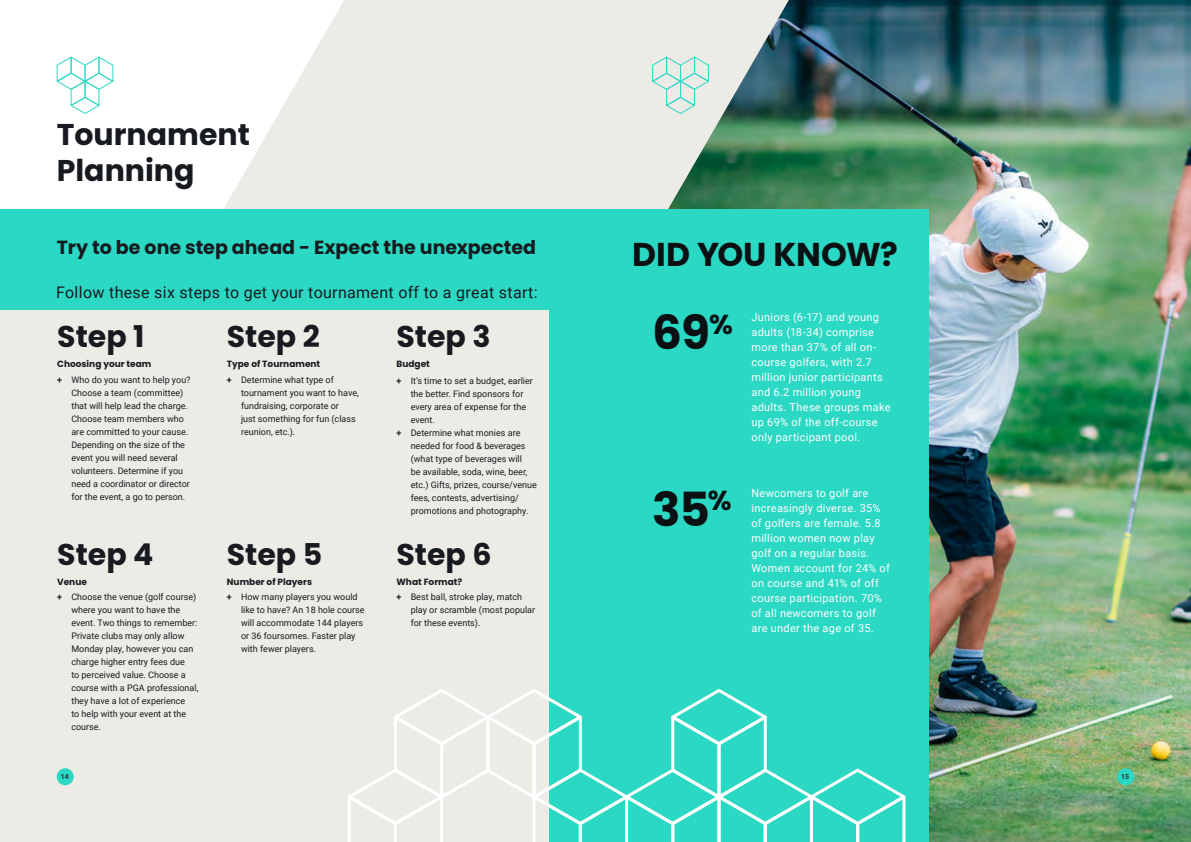
<style>
.page{position:relative;width:1191px;height:842px;background:#fff}
.page>*{position:absolute;margin:0;border:0;box-sizing:border-box;transform-origin:0 0}
.Headline_2{font:700 47px "Poppins";color:#0b1113}
.Headline_2-2{font:700 33px "Poppins";letter-spacing:-.005em;color:#0b1113}
.Paragraph_Style_1{font:700 30px "Poppins";color:#171a1e}
.Headline_2-3{font:700 30px/36px "Poppins";color:#171a1e}
.Headline_4{font:700 19px "Poppins";color:#171a1e}
.Body_Text_10_14_Left{font:16px "Roboto";letter-spacing:.02em;color:#171a1e}
.Body_Text_10_14_Left-2{font:11px/15px "Roboto";letter-spacing:.025em;color:#fff}
.t1{font:9px/13px "Roboto";color:#171a1e}
.Headline_5{font:700 9px "Poppins";color:#171a1e}
.t2{font:700 7px "Roboto";color:#312f30}
.s1{font-weight:700}
</style>
<div class="page">
<svg style="left:0;top:72px;width:303px;height:138px"></svg>
<div style="left:303px;top:0;width:310px;height:210px;background:#ecebe6"></div>
<img style="left:613px;top:0;width:578px;height:842px">
<div style="left:0;top:210px;width:928px;height:632px;background:#2bd8c4"></div>
<div style="left:0;top:310px;width:548px;height:532px;background:#ecebe6"></div>
<svg style="left:348px;top:687px;width:558px;height:155px"></svg>
<svg style="left:56px;top:56px;width:59px;height:59px"></svg>
<svg style="left:651px;top:56px;width:59px;height:59px;background:#d4e8e1"></svg>
<div style="left:57px;top:768px;width:17px;height:17px;background:#2bd8c4;border-radius:50%"></div>
<div style="left:1117px;top:768px;width:17px;height:17px;background:#2bd8c4;border-radius:50%"></div>
<p class="Headline_2-3" style="left:57px;top:117px;width:195px">Tournament<br>Planning</p>
<p class="Headline_4" style="left:57px;top:236px;width:481px">Try to be one step ahead - Expect the unexpected</p>
<p class="Body_Text_10_14_Left" style="left:56px;top:281px;width:483px">Follow these six steps to get your tournament off to a great start:</p>
<p class="Paragraph_Style_1" style="left:57px;top:319px;width:89px">Step 1</p>
<p class="Headline_5" style="left:57px;top:359px;width:96px">Choosing your team</p>
<p class="t1" style="left:71px;top:373px;width:121px;text-indent:-14px"><span class="s1">+</span> Who do you want to help you?<br>Choose a team (committee) that will help lead the charge.<br>Choose team members who are committed to your cause.<br>Depending on the size of the event you will need several volunteers. Determine if you need a coordinator or director for the event, a go to person.</p>
<p class="Paragraph_Style_1" style="left:57px;top:537px;width:98px">Step 4</p>
<p class="Headline_5" style="left:57px;top:576px;width:31px">Venue</p>
<p class="t1" style="left:71px;top:590px;width:129px;text-indent:-14px"><span class="s1">+</span> Choose the venue (golf course) where you want to have the event. Two things to remember:<br>Private clubs may only allow<br>Monday play, however you can charge higher entry fees due<br>to perceived value. Choose a course with a PGA professional, they have a lot of experience<br>to help with your event at the course.</p>
<p class="Paragraph_Style_1" style="left:227px;top:319px;width:94px">Step 2</p>
<p class="Headline_5" style="left:227px;top:359px;width:95px">Type of Tournament</p>
<p class="t1" style="left:241px;top:373px;width:119px;text-indent:-14px"><span class="s1">+</span> Determine what type of tournament you want to have, fundraising, corporate or<br>just something for fun (class reunion, etc.).</p>
<p class="Paragraph_Style_1" style="left:227px;top:537px;width:97px">Step 5</p>
<p class="Headline_5" style="left:227px;top:576px;width:87px">Number of Players</p>
<p class="t1" style="left:241px;top:590px;width:125px;text-indent:-14px"><span class="s1">+</span> How many players you would like to have? An 18 hole course will accommodate 144 players or 36 foursomes. Faster play with fewer players.</p>
<p class="Paragraph_Style_1" style="left:396px;top:319px;width:95px">Step 3</p>
<p class="Headline_5" style="left:396px;top:359px;width:35px">Budget</p>
<p class="t1" style="left:411px;top:374px;width:124px;text-indent:-14px"><span class="s1">+</span> It’s time to set a budget, earlier the better. Find sponsors for every area of expense for the event.</p>
<p class="t1" style="left:411px;top:426px;width:128px;text-indent:-14px"><span class="s1">+</span> Determine what monies are needed for food &amp; beverages (what type of beverages will<br>be available, soda, wine, beer, etc.) Gifts, prizes, course/venue fees, contests, advertising/ promotions and photography.</p>
<p class="Paragraph_Style_1" style="left:396px;top:537px;width:96px">Step 6</p>
<p class="Headline_5" style="left:396px;top:576px;width:67px">What Format?</p>
<p class="t1" style="left:411px;top:590px;width:126px;text-indent:-14px"><span class="s1">+</span> Best ball, stroke play, match play or scramble (most popular for these events).</p>
<p class="Headline_2-2" style="left:632px;top:236px;width:267px">DID YOU KNOW?</p>
<p class="Headline_2" style="left:652px;top:306px;width:82px">69<sup>%</sup></p>
<p class="Headline_2" style="left:652px;top:482px;width:81px">35<sup>%</sup></p>
<p class="Body_Text_10_14_Left-2" style="left:751px;top:309px;width:141px">Juniors (6-17) and young adults (18-34) comprise more than 37% of all on&shy;course golfers, with 2.7 million junior participants and 6.2 million young adults. These groups make up 69% of the off-course only participant pool.</p>
<p class="Body_Text_10_14_Left-2" style="left:751px;top:485px;width:140px">Newcomers to golf are increasingly diverse. 35% of golfers are female. 5.8 million women now play golf on a regular basis.<br>Women account for 24% of on course and 41% of off course participation. 70% of all newcomers to golf are under the age of 35.</p>
<p class="t2" style="left:61px;top:772px;width:10px">14</p>
<p class="t2" style="left:1121px;top:772px;width:10px">15</p>
</div>
